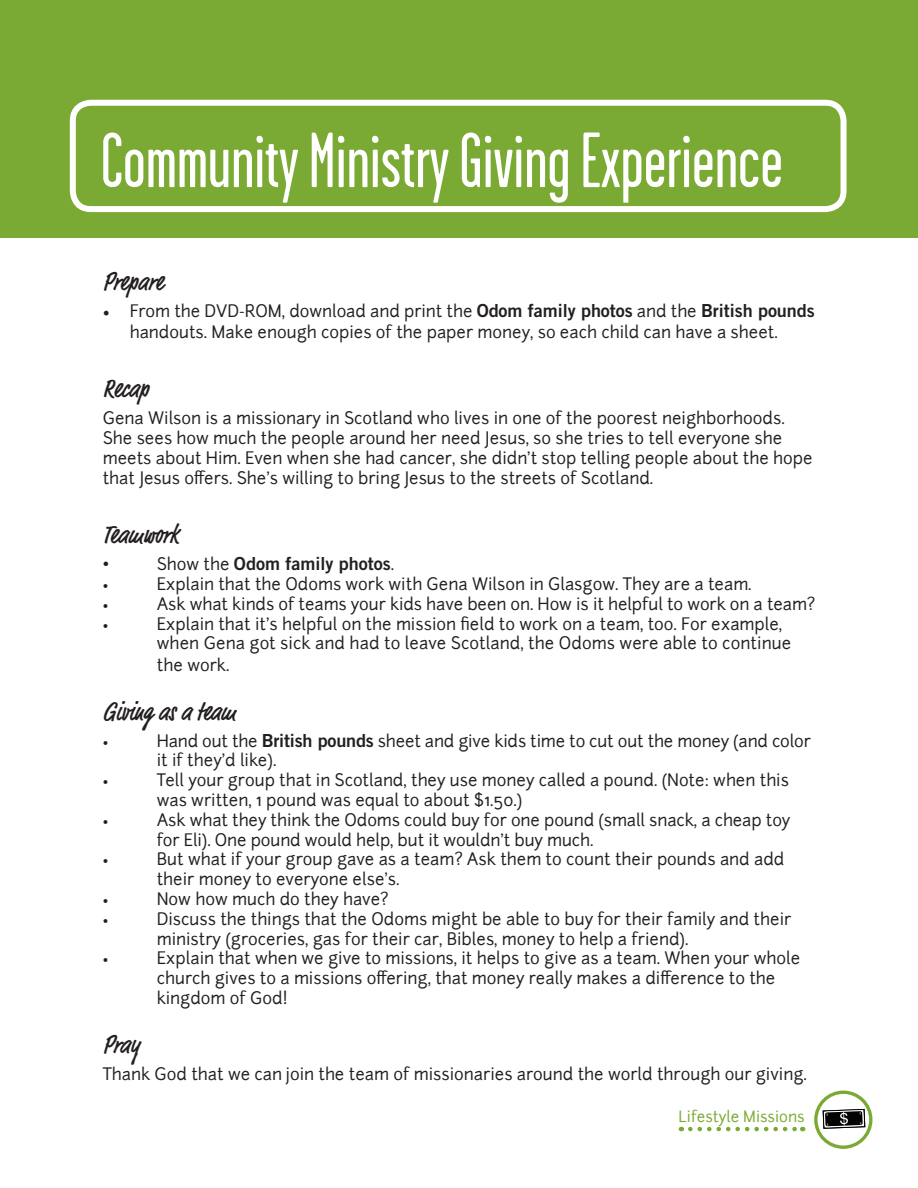
<style>
.page{position:relative;width:918px;height:1188px;background:#fff}
.page>*{position:absolute;margin:0;border:0;box-sizing:border-box;transform-origin:0 0}
.t1{font:78px "Garage Gothic";color:#fff}
.t2{font:500 condensed 27px "Market";color:#231f20}
.t3{font:18px "Trade Gothic LT Std Bd 2";color:#231f20}
.t4{font:18px "Gill Sans";color:#231f20}
.t5{font:16.5px/19.8px "Junction";color:#231f20}
.t6{font:15px "Junction";color:#7aaa33}
.s1{font-family:"Minion Pro";font-size:18px}
.s2{font-family:"Trade Gothic LT Std Bd 2";font-size:18px}
.s3{font-family:"Junction";font-size:16.5px}
</style>
<div class="page">
<svg style="left:823px;top:1109px;width:42px;height:20px"></svg>
<div style="left:814px;top:1091px;width:58px;height:58px;border:3px solid #7aaa33;border-radius:50%"></div>
<svg style="left:690px;top:1127px;width:113px;height:4px"></svg>
<div style="left:0;top:0;width:918px;height:238px;background:#7aaa33"></div>
<div style="left:70px;top:100px;width:777px;height:112px;border:6px solid #fff;border-radius:18px"></div>
<p class="t1" style="left:101px;top:120px;width:684px">Community Ministry Giving Experience</p>
<p class="t2" style="left:103px;top:265px;width:62px">Prepare</p>
<p class="t5" style="left:130px;top:301px;width:687px;line-height:21px;text-indent:-27px"><span class="s1">•</span> From the DVD-ROM, download and print the <span class="s2">Odom family photos</span> and the <span class="s2">British pounds </span>handouts. Make enough copies of the paper money, so each child can have a sheet.</p>
<p class="t2" style="left:103px;top:373px;width:48px">Recap</p>
<p class="t5" style="left:103px;top:409px;width:711px">Gena Wilson is a missionary in Scotland who lives in one of the poorest neighborhoods.<br>She sees how much the people around her need Jesus, so she tries to tell everyone she meets about Him. Even when she had cancer, she didn’t stop telling people about the hope that Jesus offers. She’s willing to bring Jesus to the streets of Scotland.</p>
<p class="t2" style="left:103px;top:518px;width:77px">Teamwork</p>
<p class="t4" style="left:103px;top:554px;width:8px">•</p>
<p class="t3" style="left:157px;top:553px;width:239px"><span class="s3">Show the</span> Odom family photos<span class="s3">.</span></p>
<p class="t5" style="left:103px;top:574px;width:7px">•</p>
<p class="t5" style="left:157px;top:574px;width:596px">Explain that the Odoms work with Gena Wilson in Glasgow. They are a team.</p>
<p class="t5" style="left:103px;top:594px;width:7px">•</p>
<p class="t5" style="left:157px;top:594px;width:660px">Ask what kinds of teams your kids have been on. How is it helpful to work on a team?</p>
<p class="t5" style="left:103px;top:614px;width:7px">•</p>
<p class="t5" style="left:157px;top:614px;width:636px">Explain that it’s helpful on the mission field to work on a team, too. For example, when Gena got sick and had to leave Scotland, the Odoms were able to continue</p>
<p class="t5" style="left:157px;top:655px;width:74px">the work.</p>
<p class="t2" style="left:103px;top:695px;width:135px">Giving as a team</p>
<p class="t5" style="left:103px;top:731px;width:7px">•</p>
<p class="t5" style="left:157px;top:731px;width:656px">Hand out the <span class="s2">British pounds</span> sheet and give kids time to cut out the money (and color it if they’d like).</p>
<p class="t5" style="left:103px;top:770px;width:7px">•</p>
<p class="t5" style="left:157px;top:770px;width:634px">Tell your group that in Scotland, they use money called a pound. (Note: when this was written, 1 pound was equal to about $1.50.)</p>
<p class="t5" style="left:103px;top:810px;width:7px">•</p>
<p class="t5" style="left:157px;top:810px;width:635px">Ask what they think the Odoms could buy for one pound (small snack, a cheap toy for Eli). One pound would help, but it wouldn’t buy much.</p>
<p class="t5" style="left:103px;top:850px;width:7px">•</p>
<p class="t5" style="left:157px;top:850px;width:629px">But what if your group gave as a team? Ask them to count their pounds and add their money to everyone else’s.</p>
<p class="t5" style="left:103px;top:889px;width:7px">•</p>
<p class="t5" style="left:157px;top:889px;width:233px">Now how much do they have?</p>
<p class="t5" style="left:103px;top:909px;width:7px">•</p>
<p class="t5" style="left:157px;top:909px;width:636px">Discuss the things that the Odoms might be able to buy for their family and their ministry (groceries, gas for their car, Bibles, money to help a friend).</p>
<p class="t5" style="left:103px;top:949px;width:7px">•</p>
<p class="t5" style="left:157px;top:949px;width:645px">Explain that when we give to missions, it helps to give as a team. When your whole church gives to a missions offering, that money really makes a difference to the kingdom of God!</p>
<p class="t2" style="left:103px;top:1028px;width:39px">Pray</p>
<p class="t5" style="left:103px;top:1064px;width:706px">Thank God that we can join the team of missionaries around the world through our giving.</p>
<p class="t6" style="left:679px;top:1107px;width:127px">Lifestyle Missions</p>
</div>
